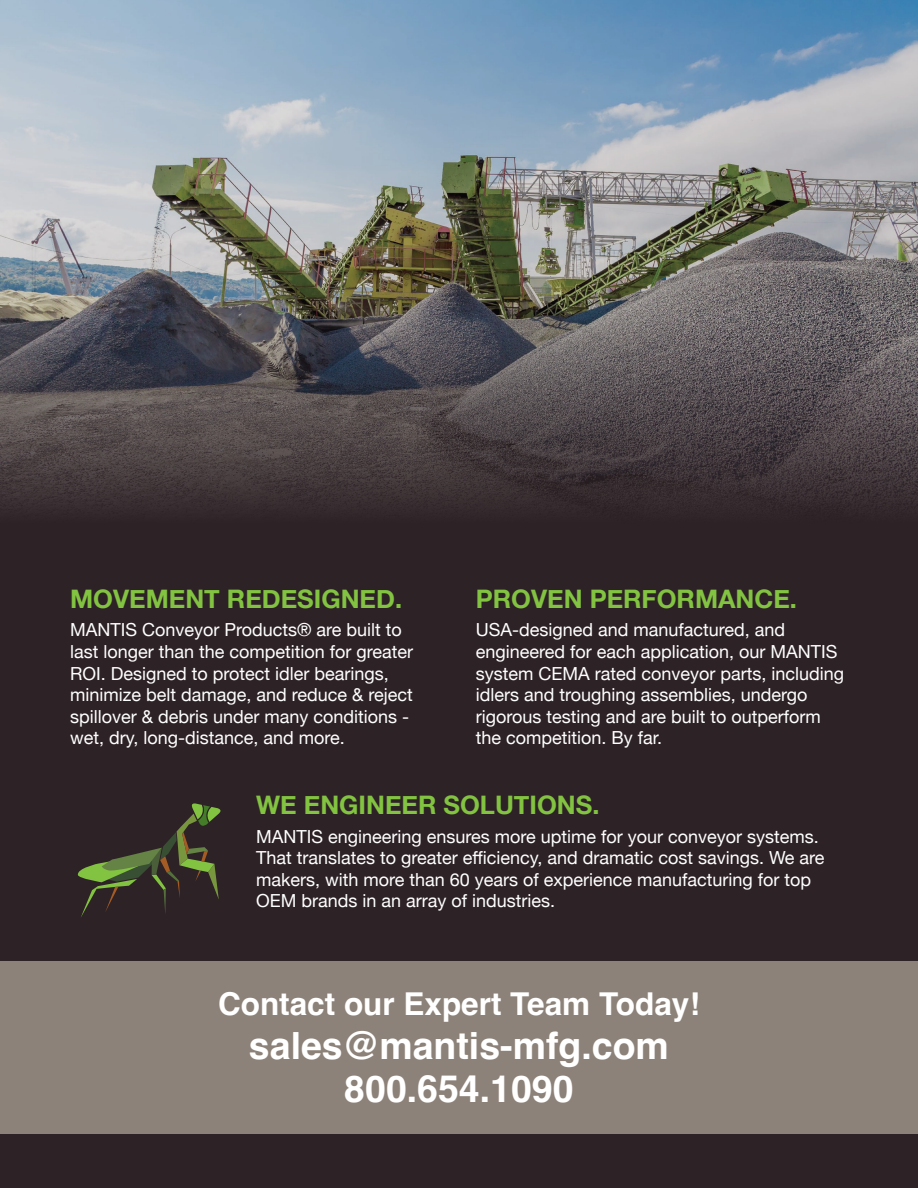
<style>
.page{position:relative;width:918px;height:1188px;background:#2d2226}
.page>*{position:absolute;margin:0;border:0;box-sizing:border-box;transform-origin:0 0}
.t1{font:700 37.5px/43.5px "Helvetica";color:#fff;text-align:center}
.t2{font:700 31.5px "Helvetica";color:#fff}
.t3{font:700 25.5px "Helvetica Neue";color:#82c341}
.t4{font:18px/21.6px "Helvetica Neue";color:#fff}
</style>
<div class="page">
<img style="left:0;top:0;width:918px;height:510px">
<div style="left:0;top:962px;width:918px;height:172px;background:#8d8279"></div>
<svg style="left:77px;top:803px;width:144px;height:114px"></svg>
<h3 class="t3" style="left:70px;top:579px;width:333px">MOVEMENT REDESIGNED.</h3>
<p class="t4" style="left:70px;top:620px;width:345px">MANTIS Conveyor Products® are built to last longer than the competition for greater ROI. Designed to protect idler bearings, minimize belt damage, and reduce &amp; reject spillover &amp; debris under many conditions - wet, dry, long-distance, and more.</p>
<h3 class="t3" style="left:476px;top:579px;width:323px">PROVEN PERFORMANCE.</h3>
<p class="t4" style="left:476px;top:620px;width:370px">USA-designed and manufactured, and engineered for each application, our MANTIS system CEMA rated conveyor parts, including idlers and troughing assemblies, undergo rigorous testing and are built to outperform the competition. By far.</p>
<h3 class="t3" style="left:256px;top:785px;width:345px">WE ENGINEER SOLUTIONS.</h3>
<p class="t4" style="left:256px;top:826px;width:570px">MANTIS engineering ensures more uptime for your conveyor systems.<br>That translates to greater efficiency, and dramatic cost savings. We are makers, with more than 60 years of experience manufacturing for top OEM brands in an array of industries.</p>
<h2 class="t2" style="left:218px;top:985px;width:483px">Contact our Expert Team Today!</h2>
<h1 class="t1" style="left:249px;top:1028px;width:421px">sales@mantis-mfg.com<br>800.654.1090</h1>
</div>
